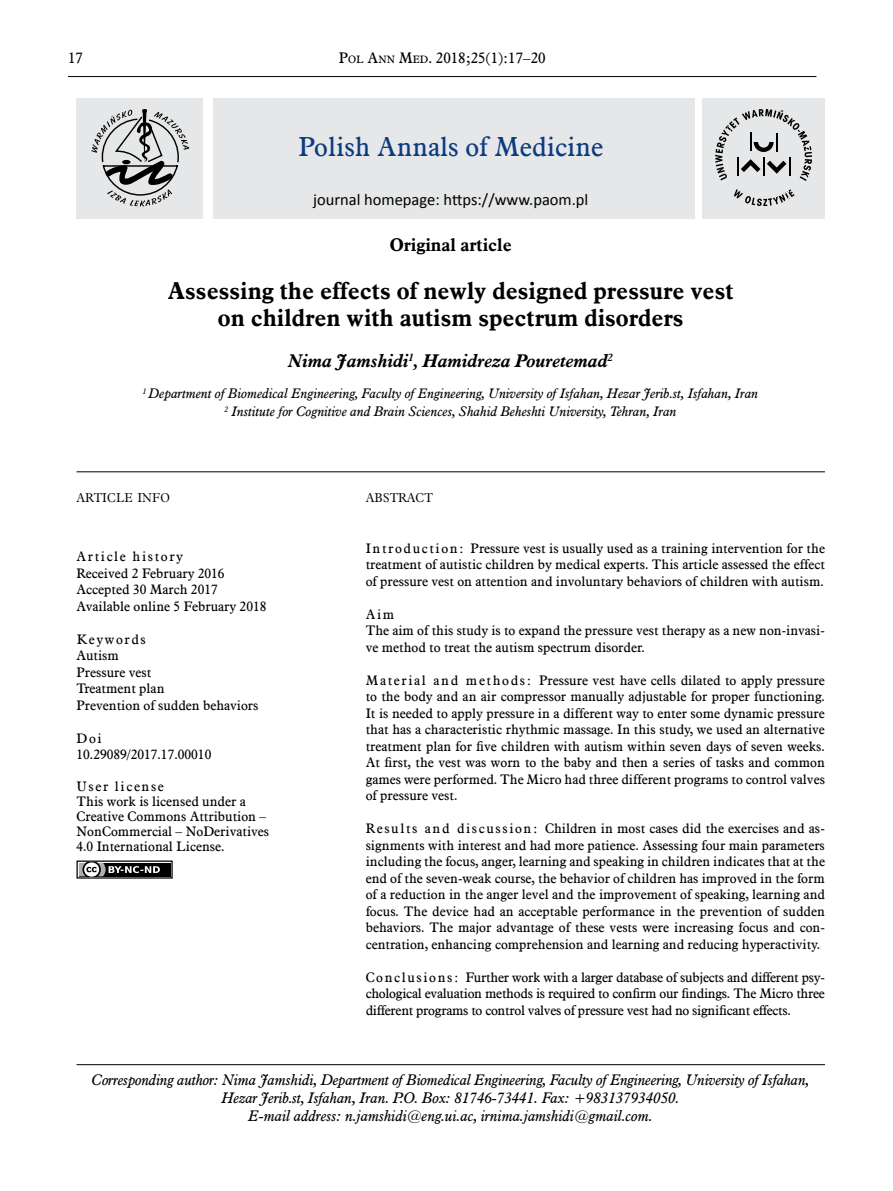
<style>
.page{position:relative;width:893px;height:1191px;background:#fff}
.page>*{position:absolute;margin:0;border:0;box-sizing:border-box;transform-origin:0 0}
.t1{font:27px "Aldine 721 EU";color:#0d3b7f}
.t2{font:700 24px/27px "Aldine 721 EU";color:#000;text-align:center}
.t3{font:italic 700 18px "Aldine 721 EU";color:#000}
.t4{font:700 18px "Aldine 721 EU";color:#000}
.t5{font:16.5px "Calibri";color:#000}
.t6{font:italic 15px/18px "Aldine 721 EU";letter-spacing:-.01em;color:#000;text-align:center}
.t7{font:15px "Aldine 721 EU";color:#000}
.t8{font:13.5px/16.5px "Aldine 721 EU";color:#000}
.t9{font:italic 13.5px/18px "Aldine 721 EU";color:#000;text-align:center}
.t10{font:12.6px "Aldine 721 Lt EU";color:#000}
.s1{font-size:10.5px}
</style>
<div class="page">
<hr style="left:68px;top:76px;width:748px;height:1px;background:#000">
<hr style="left:77px;top:1064px;width:748px;height:1px;background:#000">
<svg style="left:170px;top:863px;width:1px;height:13px"></svg>
<div style="left:77px;top:860px;width:96px;height:18px;border:1px solid #000"></div>
<div style="left:79px;top:863px;width:91px;height:13px;background:#000"></div>
<svg style="left:77px;top:860px;width:83px;height:19px"></svg>
<hr style="left:77px;top:471px;width:748px;height:1px;background:#000">
<div style="left:77px;top:98px;width:126px;height:121px;background:#e6e7e8"></div>
<div style="left:213px;top:98px;width:482px;height:121px;background:#e6e7e8"></div>
<div style="left:702px;top:98px;width:123px;height:121px;background:#e6e7e8"></div>
<svg style="left:91px;top:109px;width:98px;height:97px"></svg>
<svg style="left:734px;top:189px;width:61px;height:16px"></svg>
<svg style="left:715px;top:109px;width:97px;height:72px"></svg>
<p class="t7" style="left:68px;top:49px;width:16px">17</p>
<p class="t7" style="left:339px;top:49px;width:208px">P<span class="s1">OL</span> A<span class="s1">NN</span> M<span class="s1">ED</span>. 2018;25(1):17–20</p>
<h1 class="t1" style="left:298px;top:130px;width:306px">Polish Annals of Medicine</h1>
<p class="t5" style="left:313px;top:189px;width:277px">journal homepage: https://www.paom.pl</p>
<h3 class="t4" style="left:390px;top:234px;width:124px">Original article</h3>
<h2 class="t2" style="left:168px;top:278px;width:567px">Assessing the effects of newly designed pressure vest on children with autism spectrum disorders</h2>
<h3 class="t3" style="left:288px;top:350px;width:326px">Nima Jamshidi<sup>1</sup>, Hamidreza Pouretemad<sup>2</sup></h3>
<p class="t9" style="left:143px;top:385px;width:617px"><sup>1</sup> Department of Biomedical Engineering, Faculty of Engineering, University of Isfahan, Hezar Jerib.st, Isfahan, Iran<br><sup>2</sup> Institute for Cognitive and Brain Sciences, Shahid Beheshti University, Tehran, Iran</p>
<p class="t10" style="left:77px;top:489px;width:95px">ARTICLE INFO</p>
<p class="t8" style="left:77px;top:549px;width:191px">Article history<br>Received 2 February 2016<br>Accepted 30 March 2017<br>Available online 5 February 2018</p>
<p class="t8" style="left:77px;top:631px;width:183px">Keywords<br>Autism<br>Pressure vest<br>Treatment plan<br>Prevention of sudden behaviors</p>
<p class="t8" style="left:77px;top:730px;width:136px">Doi<br>10.29089/2017.17.00010</p>
<p class="t8" style="left:77px;top:779px;width:194px;line-height:15px">User license<br>This work is licensed under a<br>Creative Commons Attribution –<br>NonCommercial – NoDerivatives<br>4.0 International License.</p>
<p class="t10" style="left:366px;top:489px;width:69px">ABSTRACT</p>
<p class="t8" style="left:366px;top:540px;width:461px;text-align:justify">Introduction: Pressure vest is usually used as a training intervention for the treatment of autistic children by medical experts. This article assessed the effect of pressure vest on attention and involuntary behaviors of children with autism.</p>
<p class="t8" style="left:366px;top:606px;width:461px">Aim<br>The aim of this study is to expand the pressure vest therapy as a new non-invasi&shy;ve method to treat the autism spectrum disorder.</p>
<p class="t8" style="left:366px;top:672px;width:461px;text-align:justify">Material and methods: Pressure vest have cells dilated to apply pressure to the body and an air compressor manually adjustable for proper functioning.<br>It is needed to apply pressure in a different way to enter some dynamic pressure that has a characteristic rhythmic massage. In this study, we used an alternative treatment plan for five children with autism within seven days of seven weeks.<br>At first, the vest was worn to the baby and then a series of tasks and common games were performed. The Micro had three different programs to control valves of pressure vest.</p>
<p class="t8" style="left:366px;top:820px;width:461px;text-align:justify">Results and discussion: Children in most cases did the exercises and as&shy;signments with interest and had more patience. Assessing four main parameters including the focus, anger, learning and speaking in children indicates that at the end of the seven-weak course, the behavior of children has improved in the form of a reduction in the anger level and the improvement of speaking, learning and focus. The device had an acceptable performance in the prevention of sudden behaviors. The major advantage of these vests were increasing focus and con&shy;centration, enhancing comprehension and learning and reducing hyperactivity.</p>
<p class="t8" style="left:366px;top:969px;width:461px;text-align:justify">Conclusions: Further work with a larger database of subjects and different psy&shy;chological evaluation methods is required to confirm our findings. The Micro three different programs to control valves of pressure vest had no significant effects.</p>
<p class="t6" style="left:92px;top:1070px;width:719px">Corresponding author: Nima Jamshidi, Department of Biomedical Engineering, Faculty of Engineering, University of Isfahan,<br>Hezar Jerib.st, Isfahan, Iran. P.O. Box: 81746-73441. Fax: +983137934050.<br>E-mail address: n.jamshidi@eng.ui.ac, irnima.jamshidi@gmail.com.</p>
</div>
